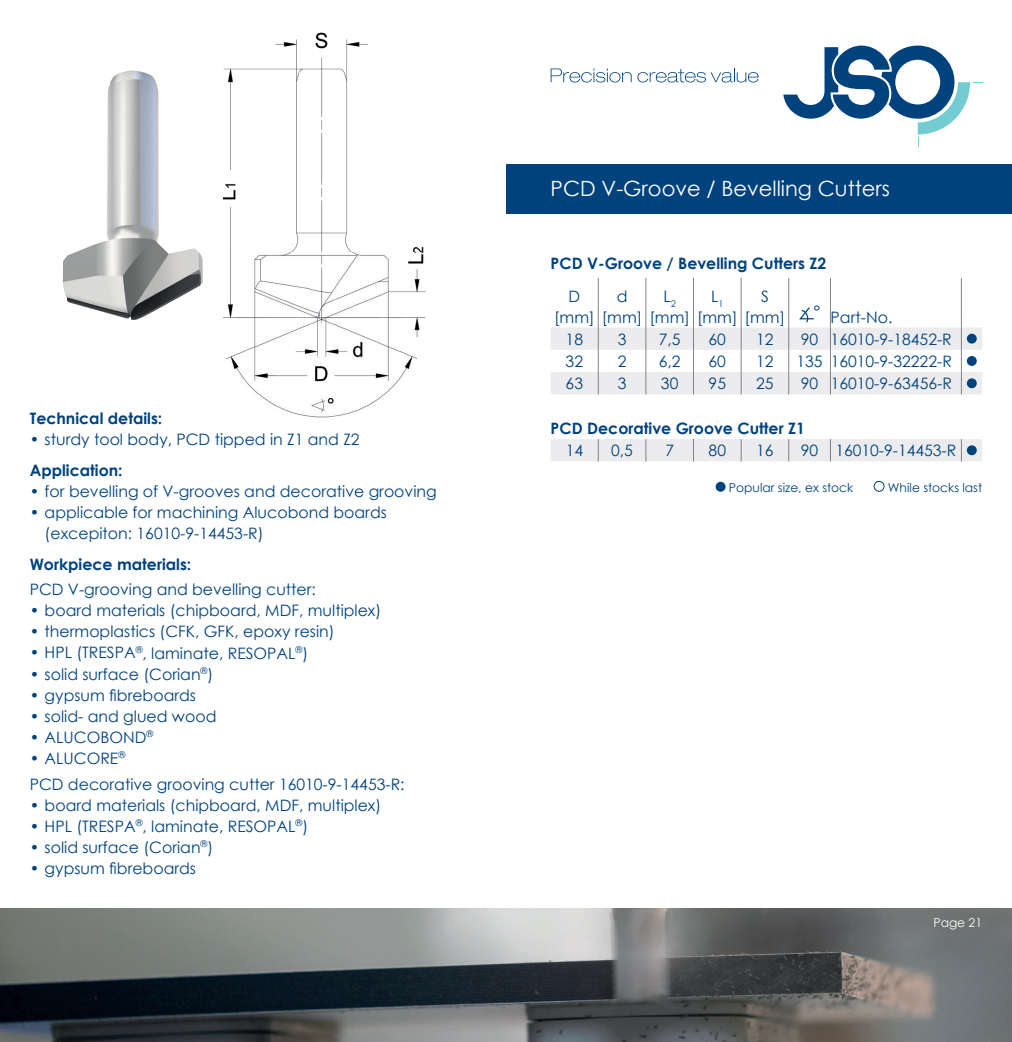
<style>
.page{position:relative;width:1012px;height:1042px;background:#fff}
.page>*{position:absolute;margin:0;border:0;box-sizing:border-box;transform-origin:0 0}
.t1{font:21px "Century Gothic";color:#fff}
.t2{font:15.75px/21px "Century Gothic";color:#00427d}
.t3{font:700 15.75px "Century Gothic";color:#00427d}
.t4{font:12.25px "Century Gothic";color:#00427d}
.t5{font:12.25px "Century Gothic";color:#fff}
</style>
<div class="page">
<img style="left:0;top:908px;width:1012px;height:134px">
<svg style="left:783px;top:46px;width:199px;height:101px"></svg>
<svg style="left:551px;top:69px;width:208px;height:13px"></svg>
<div style="left:506px;top:164px;width:506px;height:49px;background:#00427d"></div>
<img style="left:63px;top:71px;width:140px;height:249px">
<svg style="left:551px;top:327px;width:431px;height:134px"></svg>
<hr style="left:598px;top:278px;width:1px;height:49px;background:#808285">
<hr style="left:646px;top:278px;width:1px;height:49px;background:#808285">
<hr style="left:693px;top:278px;width:1px;height:49px;background:#808285">
<hr style="left:741px;top:278px;width:1px;height:49px;background:#808285">
<hr style="left:788px;top:278px;width:1px;height:49px;background:#808285">
<hr style="left:830px;top:278px;width:1px;height:49px;background:#808285">
<hr style="left:961px;top:278px;width:1px;height:49px;background:#808285">
<svg style="left:598px;top:327px;width:1px;height:67px"></svg>
<svg style="left:646px;top:327px;width:1px;height:67px"></svg>
<svg style="left:693px;top:327px;width:1px;height:67px"></svg>
<svg style="left:741px;top:327px;width:1px;height:67px"></svg>
<svg style="left:788px;top:327px;width:1px;height:67px"></svg>
<svg style="left:830px;top:327px;width:1px;height:67px"></svg>
<svg style="left:961px;top:327px;width:1px;height:67px"></svg>
<svg style="left:598px;top:439px;width:1px;height:22px"></svg>
<svg style="left:646px;top:439px;width:1px;height:22px"></svg>
<svg style="left:693px;top:439px;width:1px;height:22px"></svg>
<svg style="left:741px;top:439px;width:1px;height:22px"></svg>
<svg style="left:788px;top:439px;width:1px;height:22px"></svg>
<svg style="left:830px;top:439px;width:1px;height:22px"></svg>
<svg style="left:961px;top:439px;width:1px;height:22px"></svg>
<svg style="left:799px;top:307px;width:15px;height:16px"></svg>
<div style="left:967px;top:334px;width:10px;height:10px;background:#00427d;border-radius:50%"></div>
<div style="left:967px;top:356px;width:10px;height:10px;background:#00427d;border-radius:50%"></div>
<div style="left:967px;top:378px;width:10px;height:10px;background:#00427d;border-radius:50%"></div>
<div style="left:967px;top:445px;width:10px;height:10px;background:#00427d;border-radius:50%"></div>
<div style="left:716px;top:482px;width:10px;height:10px;background:#00427d;border-radius:50%"></div>
<div style="left:874px;top:481px;width:10px;height:11px;border:1px solid #00427d;border-radius:50%"></div>
<img style="left:223px;top:32px;width:203px;height:386px">
<p class="t3" style="left:30px;top:406px;width:134px">Technical details:</p>
<p class="t2" style="left:30px;top:428px;width:331px">• sturdy tool body, PCD tipped in Z1 and Z2</p>
<p class="t3" style="left:30px;top:458px;width:94px">Application:</p>
<p class="t2" style="left:30px;top:480px;width:408px">• for bevelling of V-grooves and decorative grooving</p>
<p class="t2" style="left:45px;top:501px;width:344px;text-indent:-15px">• applicable for machining Alucobond boards (excepiton: 16010-9-14453-R)</p>
<p class="t3" style="left:30px;top:552px;width:163px">Workpiece materials:</p>
<p class="t2" style="left:30px;top:579px;width:288px">PCD V-grooving and bevelling cutter:</p>
<p class="t2" style="left:30px;top:600px;width:353px">• board materials (chipboard, MDF, multiplex)</p>
<p class="t2" style="left:30px;top:621px;width:306px">• thermoplastics (CFK, GFK, epoxy resin)</p>
<p class="t2" style="left:30px;top:642px;width:280px">• HPL (TRESPA<sup>®</sup>, laminate, RESOPAL<sup>®</sup>)</p>
<p class="t2" style="left:30px;top:663px;width:185px">• solid surface (Corian<sup>®</sup>)</p>
<p class="t2" style="left:30px;top:684px;width:168px">• gypsum fibreboards</p>
<p class="t2" style="left:30px;top:705px;width:188px">• solid- and glued wood</p>
<p class="t2" style="left:30px;top:726px;width:125px">• ALUCOBOND<sup>®</sup></p>
<p class="t2" style="left:30px;top:744px;width:376px;line-height:25.9px">• ALUCORE<sup>®<br></sup>PCD decorative grooving cutter 16010-9-14453-R:</p>
<p class="t2" style="left:30px;top:794px;width:353px">• board materials (chipboard, MDF, multiplex)</p>
<p class="t2" style="left:30px;top:815px;width:280px">• HPL (TRESPA<sup>®</sup>, laminate, RESOPAL<sup>®</sup>)</p>
<p class="t2" style="left:30px;top:836px;width:185px">• solid surface (Corian<sup>®</sup>)</p>
<p class="t2" style="left:30px;top:857px;width:168px">• gypsum fibreboards</p>
<h1 class="t1" style="left:551px;top:174px;width:341px">PCD V-Groove / Bevelling Cutters</h1>
<p class="t3" style="left:551px;top:251px;width:277px">PCD V-Groove / Bevelling Cutters Z2</p>
<p class="t2" style="left:554px;top:285px;width:42px;text-align:center">D [mm]</p>
<p class="t2" style="left:602px;top:285px;width:185px;text-indent:15px">d<br>[mm] [mm] [mm] [mm]</p>
<p class="t2" style="left:663px;top:285px;width:14px">L<sub>2</sub></p>
<p class="t2" style="left:711px;top:285px;width:14px">L<sub>1</sub></p>
<p class="t2" style="left:761px;top:285px;width:9px">S</p>
<p class="t2" style="left:814px;top:306px;width:80px">° Part-No .</p>
<p class="t2" style="left:566px;top:328px;width:19px">18</p>
<p class="t2" style="left:618px;top:328px;width:10px">3</p>
<p class="t2" style="left:659px;top:328px;width:23px">7,5</p>
<p class="t2" style="left:709px;top:328px;width:19px">60</p>
<p class="t2" style="left:756px;top:328px;width:19px">12</p>
<p class="t2" style="left:801px;top:328px;width:153px">90 16010-9-18452-R</p>
<p class="t2" style="left:566px;top:350px;width:19px">32</p>
<p class="t2" style="left:618px;top:350px;width:10px">2</p>
<p class="t2" style="left:659px;top:350px;width:23px">6,2</p>
<p class="t2" style="left:709px;top:350px;width:19px">60</p>
<p class="t2" style="left:756px;top:350px;width:19px">12</p>
<p class="t2" style="left:796px;top:350px;width:157px">135 16010-9-32222-R</p>
<p class="t2" style="left:566px;top:373px;width:19px">63</p>
<p class="t2" style="left:618px;top:373px;width:10px">3</p>
<p class="t2" style="left:661px;top:373px;width:19px">30</p>
<p class="t2" style="left:709px;top:373px;width:19px">95</p>
<p class="t2" style="left:756px;top:373px;width:19px">25</p>
<p class="t2" style="left:801px;top:373px;width:153px">90 16010-9-63456-R</p>
<p class="t3" style="left:551px;top:416px;width:256px">PCD Decorative Groove Cutter Z1</p>
<p class="t2" style="left:566px;top:440px;width:19px">14</p>
<p class="t2" style="left:611px;top:440px;width:23px">0,5</p>
<p class="t2" style="left:665px;top:440px;width:10px">7</p>
<p class="t2" style="left:709px;top:440px;width:19px">80</p>
<p class="t2" style="left:756px;top:440px;width:19px">16</p>
<p class="t2" style="left:801px;top:440px;width:157px">90 16010-9-14453-R</p>
<p class="t4" style="left:729px;top:479px;width:126px">Popular size, ex stock</p>
<p class="t4" style="left:888px;top:479px;width:96px">While stocks last</p>
<p class="t5" style="left:933px;top:914px;width:50px">Page 21</p>
</div>
